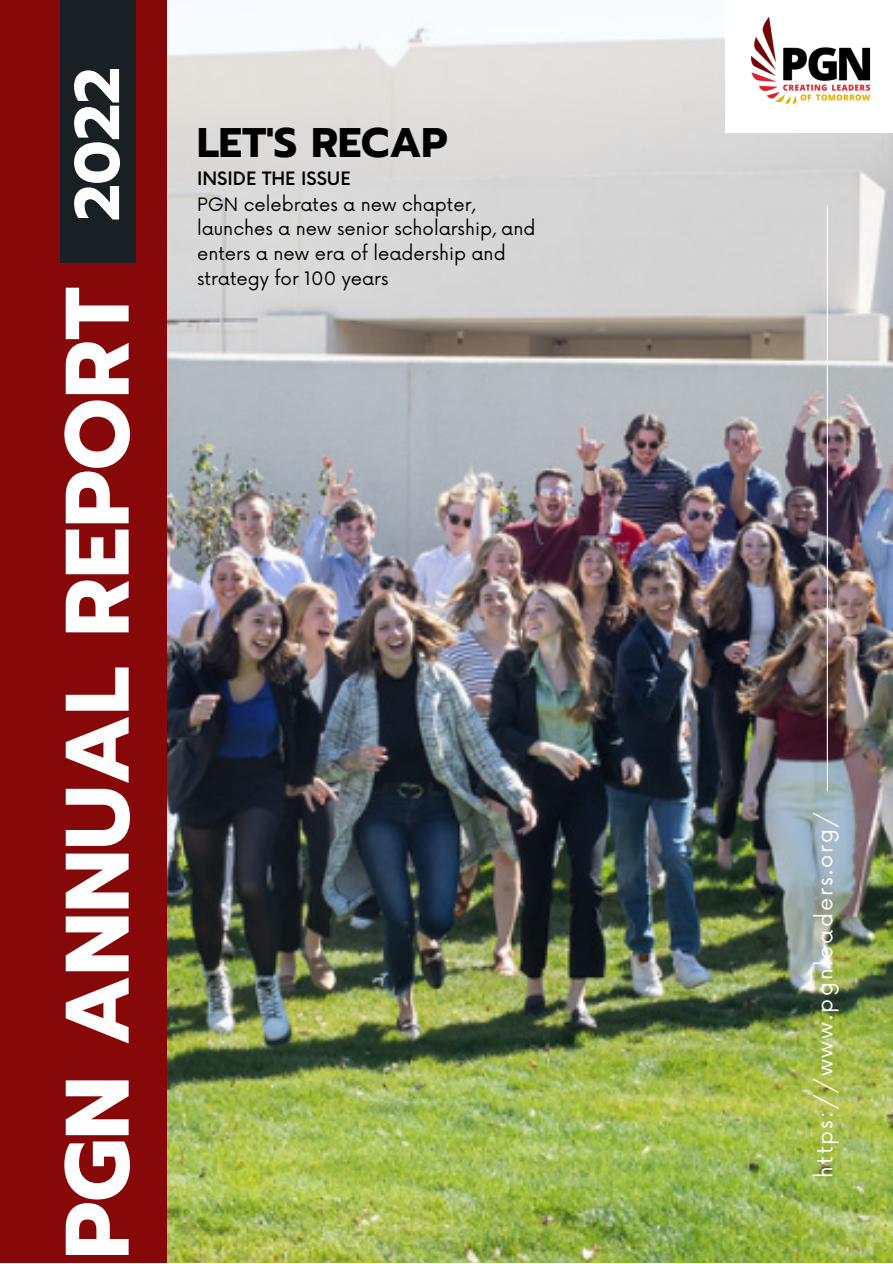
<style>
.page{position:relative;width:893px;height:1264px;background:#fff}
.page>*{position:absolute;margin:0;border:0;box-sizing:border-box;transform-origin:0 0}
.t1{font:700 89.85px "Prompt";color:#fefefe}
.t2{font:700 63px "Prompt";color:#fff}
.t3{font:700 41.1px "Prompt";color:#000}
.t4{font:21px "Now";letter-spacing:.1em;color:#fefefe}
.t5{font:18px/24.8px "Now";color:#000}
.t6{font:500 18px "Now";color:#000}
</style>
<div class="page">
<img style="left:166px;top:0;width:726px;height:1262px">
<div style="left:0;top:0;width:166px;height:1262px;background:#870808"></div>
<div style="left:60px;top:0;width:76px;height:263px;background:#192024"></div>
<hr style="left:826px;top:205px;width:1px;height:586px;background:#fefefe">
<div style="left:725px;top:0;width:167px;height:132px;background:#fff"></div>
<img style="left:733px;top:17px;width:154px;height:116px">
<h2 class="t2" style="left:50px;top:221px;width:155px;rotate:-90deg">2022</h2>
<h1 class="t1" style="left:31px;top:1258px;width:973px;rotate:-90deg">PGN ANNUAL REPORT</h1>
<h3 class="t3" style="left:197px;top:112px;width:252px">LET'S RECAP</h3>
<p class="t6" style="left:197px;top:169px;width:155px">INSIDE THE ISSUE</p>
<p class="t5" style="left:197px;top:193px;width:340px">PGN celebrates a new chapter, launches a new senior scholarship, and enters a new era of leadership and strategy for 100 years</p>
<p class="t4" style="left:813px;top:1177px;width:367px;rotate:-90deg">https://www.pgnleaders.org/</p>
</div>
